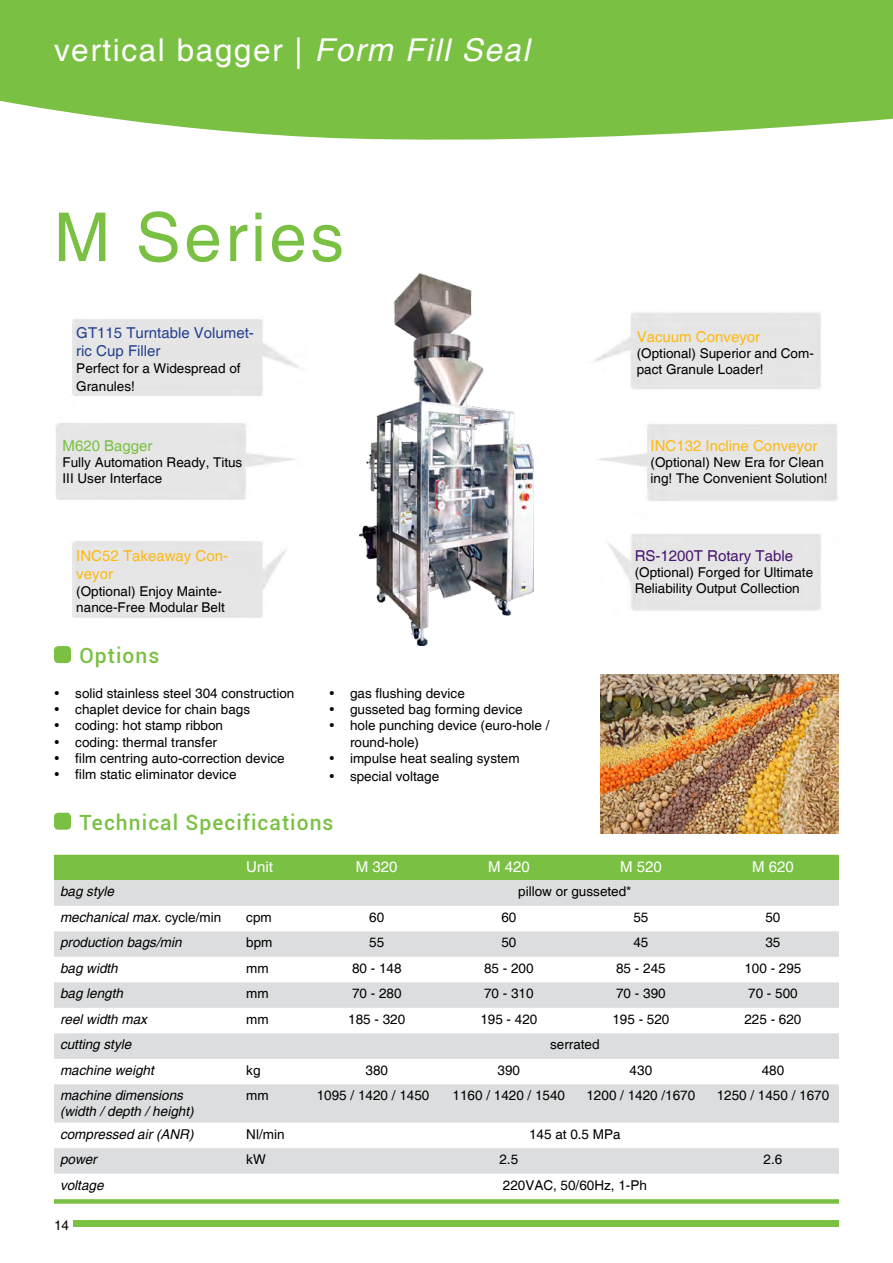
<style>
.page{position:relative;width:893px;height:1263px;background:#fff}
.page>*{position:absolute;margin:0;border:0;box-sizing:border-box;transform-origin:0 0}
.t1{font:67.5px "Helvetica";letter-spacing:.05em;color:#7ac143}
.t2{font:31.5px "Helvetica";letter-spacing:.05em;color:#fff}
.t3{font:500 21px "Roboto";letter-spacing:.05em;color:#7ac143}
.t4{font:15px/18px "Helvetica";color:#fdb913}
.t5{font:15px/18px "Helvetica";color:#25408f}
.t6{font:15px "Helvetica";color:#fff}
.t7{font:15px "Helvetica";color:#49176d}
.t8{font:15px "Helvetica";color:#7ac143}
.t9{font:13.5px/16.2px "Helvetica";color:#000}
.t10{font:italic 13.5px/16.2px "Helvetica";color:#000}
.s1{font-style:italic}
.s2{font-style:normal}
</style>
<div class="page">
<svg style="left:0;top:0;width:893px;height:140px;background:#83c550"></svg>
<div style="left:74px;top:1220px;width:765px;height:7px;background:#7ac143"></div>
<svg style="left:54px;top:855px;width:785px;height:349px;fill:#7ac143"></svg>
<svg style="left:54px;top:880px;width:785px;height:294px;fill:#dcddde"></svg>
<div style="left:54px;top:646px;width:17px;height:17px;background:#7ac143;border-radius:4px"></div>
<img style="left:359px;top:273px;width:175px;height:373px">
<img style="left:601px;top:675px;width:238px;height:158px">
<div style="left:54px;top:813px;width:17px;height:17px;background:#7ac143;border-radius:4px"></div>
<h2 class="t2" style="left:54px;top:32px;width:477px">vertical bagger | <span class="s1">Form Fill Seal</span></h2>
<h1 class="t1" style="left:54px;top:198px;width:291px">M Series</h1>
<p class="t5" style="left:76px;top:325px;width:179px">GT115 Turntable Volumet&shy;ric Cup Filler</p>
<p class="t9" style="left:76px;top:359px;width:166px;line-height:18px">Perfect for a Widespread of<br>Granules!</p>
<p class="t8" style="left:63px;top:437px;width:92px">M620 Bagger</p>
<p class="t9" style="left:63px;top:455px;width:181px">Fully Automation Ready, Titus<br>III User Interface</p>
<p class="t4" style="left:76px;top:548px;width:153px">INC52 Takeaway Con&shy;veyor</p>
<p class="t9" style="left:76px;top:583px;width:150px">(Optional) Enjoy Mainte&shy;nance-Free Modular Belt</p>
<h3 class="t3" style="left:80px;top:641px;width:81px">Options</h3>
<p class="t9" style="left:75px;top:686px;width:221px">solid stainless steel 304 construction chaplet device for chain bags coding: hot stamp ribbon<br>coding: thermal transfer<br>film centring auto-correction device film static eliminator device</p>
<p class="t9" style="left:350px;top:686px;width:201px">gas flushing device<br>gusseted bag forming device hole punching device (euro-hole / round-hole)<br>impulse heat sealing system</p>
<p class="t9" style="left:350px;top:768px;width:91px">special voltage</p>
<h3 class="t3" style="left:80px;top:807px;width:256px">Technical Specifications</h3>
<p class="t4" style="left:637px;top:328px;width:125px">Vacuum Conveyor</p>
<p class="t9" style="left:637px;top:346px;width:179px">(Optional) Superior and Com&shy;pact Granule Loader!</p>
<p class="t4" style="left:651px;top:437px;width:168px">INC132 Incline Conveyor</p>
<p class="t9" style="left:651px;top:455px;width:179px">(Optional) New Era for Clean ing! The Convenient Solution!</p>
<p class="t7" style="left:635px;top:547px;width:160px">RS-1200T Rotary Table</p>
<p class="t9" style="left:635px;top:565px;width:180px">(Optional) Forged for Ultimate<br>Reliability Output Collection</p>
<p class="t6" style="left:246px;top:858px;width:28px">Unit</p>
<p class="t6" style="left:356px;top:858px;width:43px">M 320</p>
<p class="t6" style="left:488px;top:858px;width:43px">M 420</p>
<p class="t6" style="left:620px;top:858px;width:43px">M 520</p>
<p class="t6" style="left:752px;top:858px;width:43px">M 620</p>
<p class="t10" style="left:60px;top:884px;width:56px">bag style</p>
<p class="t9" style="left:518px;top:884px;width:115px">pillow or gusseted*</p>
<p class="t10" style="left:60px;top:909px;width:163px">mechanical max. <span class="s2">cycle/min</span></p>
<p class="t9" style="left:246px;top:909px;width:27px">cpm</p>
<p class="t9" style="left:369px;top:909px;width:17px">60</p>
<p class="t9" style="left:501px;top:909px;width:17px">60</p>
<p class="t9" style="left:633px;top:909px;width:17px">55</p>
<p class="t9" style="left:765px;top:909px;width:17px">50</p>
<p class="t10" style="left:60px;top:935px;width:123px">production bags/min</p>
<p class="t9" style="left:246px;top:935px;width:28px">bpm</p>
<p class="t9" style="left:369px;top:935px;width:17px">55</p>
<p class="t9" style="left:501px;top:935px;width:17px">50</p>
<p class="t9" style="left:633px;top:935px;width:17px">45</p>
<p class="t9" style="left:765px;top:935px;width:17px">35</p>
<p class="t10" style="left:60px;top:960px;width:59px">bag width</p>
<p class="t9" style="left:246px;top:960px;width:24px">mm</p>
<p class="t9" style="left:352px;top:960px;width:51px">80 - 148</p>
<p class="t9" style="left:484px;top:960px;width:51px">85 - 200</p>
<p class="t9" style="left:616px;top:960px;width:51px">85 - 245</p>
<p class="t9" style="left:744px;top:960px;width:59px">100 - 295</p>
<p class="t10" style="left:60px;top:986px;width:65px">bag length</p>
<p class="t9" style="left:246px;top:986px;width:24px">mm</p>
<p class="t9" style="left:352px;top:986px;width:51px">70 - 280</p>
<p class="t9" style="left:484px;top:986px;width:51px">70 - 310</p>
<p class="t9" style="left:616px;top:986px;width:51px">70 - 390</p>
<p class="t9" style="left:748px;top:986px;width:51px">70 - 500</p>
<p class="t10" style="left:60px;top:1011px;width:89px">reel width max</p>
<p class="t9" style="left:246px;top:1011px;width:24px">mm</p>
<p class="t9" style="left:348px;top:1011px;width:59px">185 - 320</p>
<p class="t9" style="left:480px;top:1011px;width:59px">195 - 420</p>
<p class="t9" style="left:612px;top:1011px;width:59px">195 - 520</p>
<p class="t9" style="left:744px;top:1011px;width:59px">225 - 620</p>
<p class="t10" style="left:60px;top:1037px;width:73px">cutting style</p>
<p class="t9" style="left:550px;top:1037px;width:51px">serrated</p>
<p class="t10" style="left:60px;top:1062px;width:95px">machine weight</p>
<p class="t9" style="left:246px;top:1062px;width:16px">kg</p>
<p class="t9" style="left:366px;top:1062px;width:24px">380</p>
<p class="t9" style="left:498px;top:1062px;width:24px">390</p>
<p class="t9" style="left:630px;top:1062px;width:24px">430</p>
<p class="t9" style="left:762px;top:1062px;width:24px">480</p>
<p class="t10" style="left:60px;top:1088px;width:135px">machine dimensions (width / depth / height)</p>
<p class="t9" style="left:246px;top:1088px;width:24px">mm</p>
<p class="t9" style="left:317px;top:1088px;width:114px">1095 / 1420 / 1450</p>
<p class="t9" style="left:453px;top:1088px;width:114px">1160 / 1420 / 1540</p>
<p class="t9" style="left:586px;top:1088px;width:110px">1200 / 1420 /1670</p>
<p class="t9" style="left:717px;top:1088px;width:114px">1250 / 1450 / 1670</p>
<p class="t10" style="left:60px;top:1126px;width:135px">compressed air (ANR)</p>
<p class="t9" style="left:246px;top:1126px;width:40px">Nl/min</p>
<p class="t9" style="left:529px;top:1126px;width:93px">145 at 0.5 MPa</p>
<p class="t10" style="left:60px;top:1152px;width:38px">power</p>
<p class="t9" style="left:246px;top:1152px;width:21px">kW</p>
<p class="t9" style="left:499px;top:1152px;width:20px">2.5</p>
<p class="t9" style="left:764px;top:1152px;width:20px">2.6</p>
<p class="t10" style="left:60px;top:1177px;width:45px">voltage</p>
<p class="t9" style="left:503px;top:1177px;width:146px">220VAC, 50/60Hz, 1-Ph</p>
<p class="t9" style="left:54px;top:1218px;width:17px">14</p>
</div>
